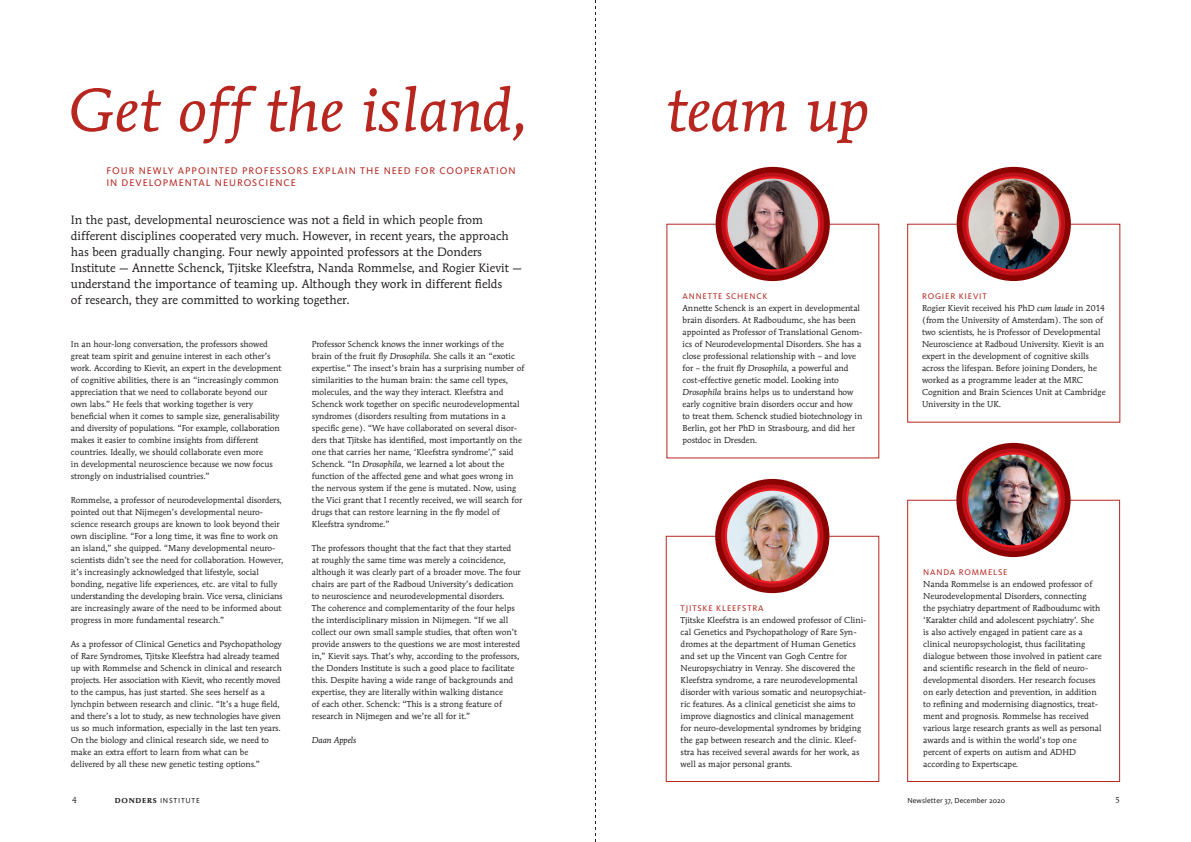
<style>
.page{position:relative;width:1191px;height:842px;background:#fff}
.page>*{position:absolute;margin:0;border:0;box-sizing:border-box;transform-origin:0 0}
.t1{font:italic 60px "Mendoza Roman Std";letter-spacing:.005em;color:#b72720}
.t2{font:12px/16px "Mendoza Roman Std";color:#231f20}
.t3{font:10px/12px "Kievit";letter-spacing:.1em;color:#b72720}
.t4{font:8.5px/12px "Mendoza Roman Std";color:#231f20}
.t5{font:8.5px "Kievit";letter-spacing:.1em;color:#b72720}
.t6{font:italic 8.5px "Mendoza Roman Std";letter-spacing:-.01em;color:#231f20}
.t7{font:7.5px "Kievit";letter-spacing:.01em;color:#231f20}
.t8{font:7.5px "Kievit";letter-spacing:.1em;color:#231f20}
.s1{font-style:italic}
.s2{font-family:"Mendoza Roman Std";font-weight:700;font-size:7px}
</style>
<div class="page">
<svg style="left:718px;top:170px;width:109px;height:108px"></svg>
<div style="left:715px;top:167px;width:115px;height:114px;border:6px solid #8b0202;border-radius:50%"></div>
<img style="left:726px;top:178px;width:93px;height:92px">
<div style="left:725px;top:176px;width:95px;height:96px;border:2px solid #ee1d23;border-radius:50%"></div>
<svg style="left:959px;top:170px;width:109px;height:108px;background:#b10d12"></svg>
<div style="left:956px;top:167px;width:114px;height:114px;border:6px solid #8b0202;border-radius:50%"></div>
<img style="left:967px;top:177px;width:93px;height:93px;border-radius:46px">
<div style="left:966px;top:176px;width:95px;height:95px;border:2px solid #ee1d23;border-radius:50%"></div>
<div style="left:666px;top:536px;width:213px;height:246px;border:1px solid #b72720"></div>
<svg style="left:718px;top:482px;width:108px;height:108px;background:#b40d13"></svg>
<div style="left:715px;top:479px;width:114px;height:114px;border:6px solid #8b0202;border-radius:50%"></div>
<img style="left:726px;top:490px;width:92px;height:92px;border-radius:46px">
<div style="left:724px;top:488px;width:96px;height:96px;border:2px solid #ee1d23;border-radius:50%"></div>
<div style="left:907px;top:500px;width:212px;height:282px;border:1px solid #b72720"></div>
<svg style="left:959px;top:446px;width:108px;height:108px;background:#b20d12"></svg>
<div style="left:956px;top:443px;width:114px;height:114px;border:6px solid #8b0202;border-radius:50%"></div>
<img style="left:967px;top:453px;width:93px;height:93px;border-radius:46px">
<div style="left:966px;top:452px;width:95px;height:95px;border:2px solid #ee1d23;border-radius:50%"></div>
<svg style="left:595px;top:0;width:1px;height:842px"></svg>
<h1 class="t1" style="left:68px;top:72px;width:463px">Get off the island,</h1>
<p class="t3" style="left:106px;top:165px;width:411px">FOUR NEWLY APPOINTED PROFESSORS EXPLAIN THE NEED FOR COOPERATION<br>IN DEVELOPMENTAL NEUROSCIENCE</p>
<p class="t2" style="left:71px;top:212px;width:452px">In the past, developmental neuroscience was not a field in which people from different disciplines cooperated very much. However, in recent years, the approach has been gradually changing. Four newly appointed professors at the Donders Institute — Annette Schenck, Tjitske Kleefstra, Nanda Rommelse, and Rogier Kievit — understand the importance of teaming up. Although they work in different fields<br>of research, they are committed to working together.</p>
<p class="t4" style="left:71px;top:338px;width:212px">In an hour-long conversation, the professors showed great team spirit and genuine interest in each other’s work. According to Kievit, an expert in the development of cognitive abilities, there is an “increasingly common appreciation that we need to collaborate beyond our own labs.” He feels that working together is very beneficial when it comes to sample size, generalisability and diversity of populations. “For example, collaboration makes it easier to combine insights from different countries. Ideally, we should collaborate even more<br>in developmental neuroscience because we now focus strongly on industrialised countries.”</p>
<p class="t4" style="left:71px;top:494px;width:214px">Rommelse, a professor of neurodevelopmental disorders, pointed out that Nijmegen’s developmental neuro&shy;science research groups are known to look beyond their own discipline. “For a long time, it was fine to work on an island,” she quipped. “Many developmental neuro&shy;scientists didn’t see the need for collaboration. However, it’s increasingly acknowledged that lifestyle, social bonding, negative life experiences, etc. are vital to fully understanding the developing brain. Vice versa, clinicians are increasingly aware of the need to be informed about progress in more fundamental research.”</p>
<p class="t4" style="left:71px;top:638px;width:212px">As a professor of Clinical Genetics and Psychopathology of Rare Syndromes, Tjitske Kleefstra had already teamed up with Rommelse and Schenck in clinical and research projects. Her association with Kievit, who recently moved to the campus, has just started. She sees herself as a lynchpin between research and clinic. “It’s a huge field, and there’s a lot to study, as new technologies have given us so much information, especially in the last ten years.<br>On the biology and clinical research side, we need to make an extra effort to learn from what can be delivered by all these new genetic testing options.”</p>
<p class="t4" style="left:312px;top:338px;width:214px">Professor Schenck knows the inner workings of the brain of the fruit fly <span class="s1">Drosophila</span>. She calls it an “exotic expertise.” The insect’s brain has a surprising number of similarities to the human brain: the same cell types, molecules, and the way they interact. Kleefstra and Schenck work together on specific neurodevelopmental syndromes (disorders resulting from mutations in a specific gene). “We have collaborated on several disor&shy;ders that Tjitske has identified, most importantly on the one that carries her name, ‘Kleefstra syndrome’,” said Schenck. “In <span class="s1">Drosophila</span>, we learned a lot about the function of the affected gene and what goes wrong in the nervous system if the gene is mutated. Now, using the Vici grant that I recently received, we will search for drugs that can restore learning in the fly model of Kleefstra syndrome.”</p>
<p class="t4" style="left:312px;top:542px;width:210px">The professors thought that the fact that they started<br>at roughly the same time was merely a coincidence, although it was clearly part of a broader move. The four chairs are part of the Radboud University’s dedication to neuroscience and neurodevelopmental disorders.<br>The coherence and complementarity of the four helps the interdisciplinary mission in Nijmegen. “If we all collect our own small sample studies, that often won’t provide answers to the questions we are most interested in,” Kievit says. That’s why, according to the professors, the Donders Institute is such a good place to facilitate this. Despite having a wide range of backgrounds and expertise, they are literally within walking distance<br>of each other. Schenck: “This is a strong feature of research in Nijmegen and we’re all for it.”</p>
<p class="t6" style="left:312px;top:735px;width:46px">Daan Appels</p>
<h1 class="t1" style="left:666px;top:72px;width:204px">team up</h1>
<p class="t5" style="left:682px;top:291px;width:86px">ANNETTE SCHENCK</p>
<p class="t4" style="left:682px;top:302px;width:181px">Annette Schenck is an expert in developmental brain disorders. At Radboudumc, she has been appointed as Professor of Translational Genom&shy;ics of Neurodevelopmental Disorders. She has a close professional relationship with – and love for – the fruit fly <span class="s1">Drosophila</span>, a powerful and cost-effective genetic model. Looking into <span class="s1">Drosophila</span> brains helps us to understand how early cognitive brain disorders occur and how to treat them. Schenck studied biotechnology in Berlin, got her PhD in Strasbourg, and did her postdoc in Dresden.</p>
<p class="t5" style="left:680px;top:603px;width:85px">TJITSKE KLEEFSTRA</p>
<p class="t4" style="left:680px;top:614px;width:187px">Tjitske Kleefstra is an endowed professor of Clini&shy;cal Genetics and Psychopathology of Rare Syn&shy;dromes at the department of Human Genetics and set up the Vincent van Gogh Centre for Neuropsychiatry in Venray. She discovered the Kleefstra syndrome, a rare neurodevelopmental disorder with various somatic and neuropsychiat&shy;ric features. As a clinical geneticist she aims to improve diagnostics and clinical management for neuro-developmental syndromes by bridging the gap between research and the clinic. Kleef&shy;stra has received several awards for her work, as well as major personal grants.</p>
<p class="t5" style="left:922px;top:291px;width:66px">ROGIER KIEVIT</p>
<p class="t4" style="left:922px;top:302px;width:185px">Rogier Kievit received his PhD <span class="s1">cum laude</span> in 2014 (from the University of Amsterdam). The son of two scientists, he is Professor of Developmental Neuroscience at Radboud University. Kievit is an expert in the development of cognitive skills across the lifespan. Before joining Donders, he worked as a programme leader at the MRC Cognition and Brain Sciences Unit at Cambridge University in the UK.</p>
<p class="t5" style="left:923px;top:567px;width:86px">NANDA ROMMELSE</p>
<p class="t4" style="left:923px;top:578px;width:180px">Nanda Rommelse is an endowed professor of Neurodevelopmental Disorders, connecting<br>the psychiatry department of Radboudumc with ‘Karakter child and adolescent psychiatry’. She is also actively engaged in patient care as a clinical neuropsychologist, thus facilitating dialogue between those involved in patient care and scientific research in the field of neuro&shy;developmental disorders. Her research focuses on early detection and prevention, in addition to refining and modernising diagnostics, treat&shy;ment and prognosis. Rommelse has received various large research grants as well as personal awards and is within the world’s top one percent of experts on autism and ADHD according to Expertscape.</p>
<p class="t4" style="left:72px;top:794px;width:6px">4</p>
<p class="t8" style="left:115px;top:796px;width:87px"><span class="s2">DONDERS</span> INSTITUTE</p>
<p class="t7" style="left:907px;top:796px;width:99px">Newsletter 37, December 2020</p>
<p class="t4" style="left:1115px;top:794px;width:6px">5</p>
</div>
